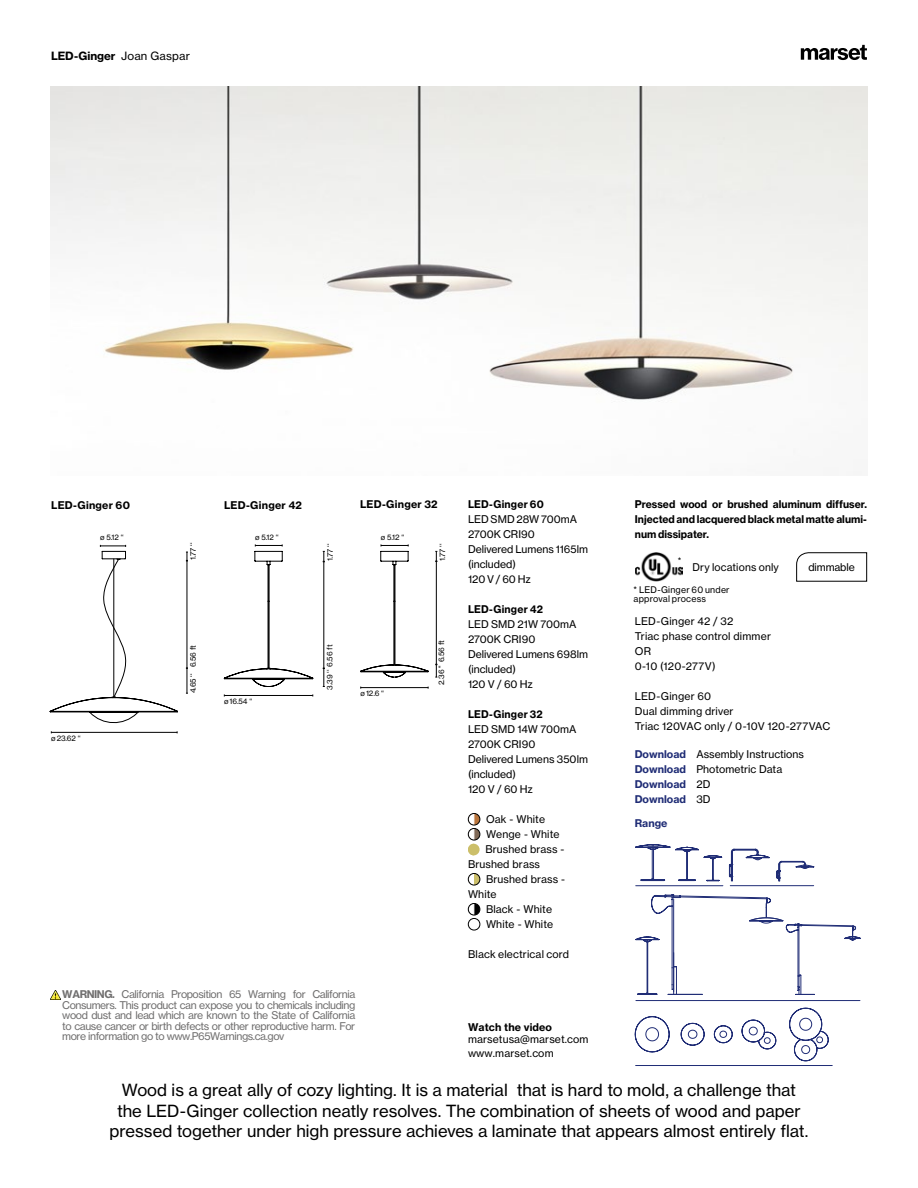
<style>
.page{position:relative;width:918px;height:1188px;background:#fff}
.page>*{position:absolute;margin:0;border:0;box-sizing:border-box;transform-origin:0 0}
.t1{font:16.5px/20.2px "N Haas Grotesk TX Pro 55 Rg";color:#000;text-align:center}
.t2{font:11.25px "N Haas Grotesk TX Pro 75 Bd";color:#000}
.t3{font:10.5px/15px "N Haas Grotesk TX Pro 55 Rg";letter-spacing:.01em;color:#000}
.t4{font:10.5px/10.5px "N Haas Grotesk TX Pro 55 Rg";letter-spacing:-.04em;color:#706f6f;text-align:justify}
.t5{font:10.5px/15px "N Haas Grotesk TX Pro 75 Bd";letter-spacing:.01em;color:#000;text-align:justify}
.t6{font:10.5px/15px "N Haas Grotesk TX Pro 75 Bd";color:#202d76}
.t7{font:10.5px "N Haas Grotesk TX Pro 55 Rg";letter-spacing:-.01em;color:#000}
.t8{font:9px/9px "N Haas Grotesk TX Pro 55 Rg";letter-spacing:.025em;color:#000}
.t9{font:7.5px "N Haas Grotesk TX Pro 55 Rg";letter-spacing:-.01em;color:#000}
.s1{font-family:"N Haas Grotesk TX Pro 55 Rg"}
.s2{font-family:"N Haas Grotesk TX Pro 75 Bd"}
.s3{font-family:"N Haas Grotesk TX Pro 75 Bd";color:#202d76}
.s4{font-family:"N Haas Grotesk TX Pro 55 Rg";color:#000}
</style>
<div class="page">
<div style="left:468px;top:813px;width:12px;height:12px;background:#ba753c;border-radius:50%"></div>
<div style="left:468px;top:813px;width:12px;height:12px;border:1px solid #000;border-radius:50%"></div>
<div style="left:468px;top:828px;width:12px;height:12px;background:#806957;border-radius:50%"></div>
<svg style="left:468px;top:813px;width:7px;height:27px"></svg>
<div style="left:468px;top:828px;width:12px;height:12px;border:1px solid #000;border-radius:50%"></div>
<div style="left:468px;top:844px;width:12px;height:11px;background:#ccbf6a;border-radius:50%"></div>
<div style="left:468px;top:844px;width:6px;height:11px;background:#ccbf6a"></div>
<div style="left:468px;top:873px;width:12px;height:12px;background:#ccbf6a;border-radius:50%"></div>
<svg style="left:468px;top:873px;width:6px;height:12px"></svg>
<div style="left:468px;top:873px;width:12px;height:12px;border:1px solid #000;border-radius:50%"></div>
<div style="left:468px;top:903px;width:12px;height:12px;background:#000;border-radius:50%"></div>
<div style="left:468px;top:903px;width:12px;height:12px;border:1px solid #000;border-radius:50%"></div>
<svg style="left:468px;top:903px;width:7px;height:27px"></svg>
<div style="left:468px;top:918px;width:12px;height:12px;border:1px solid #000;border-radius:50%"></div>
<img style="left:51px;top:87px;width:816px;height:313px">
<svg style="left:801px;top:45px;width:66px;height:15px"></svg>
<hr style="left:187px;top:561px;width:1px;height:107px;background:#000">
<svg style="left:186px;top:668px;width:2px;height:26px"></svg>
<hr style="left:224px;top:695px;width:89px;height:1px;background:#000">
<hr style="left:324px;top:562px;width:1px;height:106px;background:#000">
<svg style="left:323px;top:668px;width:2px;height:19px"></svg>
<hr style="left:361px;top:687px;width:67px;height:1px;background:#000">
<hr style="left:436px;top:561px;width:1px;height:103px;background:#000">
<svg style="left:435px;top:664px;width:2px;height:14px"></svg>
<img style="left:635px;top:552px;width:47px;height:29px">
<svg style="left:323px;top:551px;width:2px;height:12px"></svg>
<svg style="left:435px;top:551px;width:2px;height:11px"></svg>
<svg style="left:186px;top:552px;width:2px;height:10px"></svg>
<svg style="left:224px;top:544px;width:89px;height:143px"></svg>
<svg style="left:360px;top:544px;width:69px;height:134px"></svg>
<svg style="left:729px;top:849px;width:41px;height:33px"></svg>
<svg style="left:777px;top:861px;width:37px;height:21px"></svg>
<hr style="left:730px;top:885px;width:84px;height:1px;background:#202d76">
<svg style="left:635px;top:894px;width:226px;height:172px"></svg>
<hr style="left:636px;top:885px;width:87px;height:1px;background:#202d76">
<svg style="left:635px;top:844px;width:87px;height:37px"></svg>
<svg style="left:796px;top:552px;width:71px;height:30px"></svg>
<svg style="left:51px;top:990px;width:10px;height:9px"></svg>
<svg style="left:50px;top:545px;width:128px;height:188px"></svg>
<p class="t2" style="left:51px;top:49px;width:141px">LED-Ginger <span class="s1">Joan Gaspar</span></p>
<p class="t5" style="left:51px;top:498px;width:80px">LED-Ginger 60</p>
<p class="t5" style="left:224px;top:498px;width:79px">LED-Ginger 42</p>
<p class="t5" style="left:360px;top:497px;width:79px">LED-Ginger 32</p>
<p class="t9" style="left:100px;top:533px;width:25px">ø 5.12 ‘‘</p>
<p class="t9" style="left:255px;top:532px;width:25px">ø 5.12 ‘‘</p>
<p class="t9" style="left:381px;top:532px;width:25px">ø 5.12 ‘‘</p>
<p class="t9" style="left:189px;top:560px;width:19px;rotate:-90deg">1.77 ‘‘</p>
<p class="t9" style="left:438px;top:561px;width:19px;rotate:-90deg">1.77 ‘‘</p>
<p class="t9" style="left:325px;top:561px;width:19px;rotate:-90deg">1.77 ‘‘</p>
<p class="t9" style="left:51px;top:734px;width:31px">ø 23.62 ‘‘</p>
<p class="t9" style="left:189px;top:693px;width:50px;rotate:-90deg">4.65 ‘‘ 6.56 ft</p>
<p class="t9" style="left:224px;top:697px;width:30px">ø 16.54 ‘‘</p>
<p class="t9" style="left:325px;top:690px;width:47px;rotate:-90deg">3.39 ‘‘ 6.56 ft</p>
<p class="t9" style="left:361px;top:688px;width:25px">ø 12.6 ‘‘</p>
<p class="t9" style="left:437px;top:685px;width:46px;rotate:-90deg">2.36 ‘‘ 6.56 ft</p>
<p class="t4" style="left:62px;top:989px;width:294px"><span class="s2">WARNING.</span> California Proposition 65 Warning for California Consumers. This product can expose you to chemicals including wood dust and lead which are known to the State of California to cause cancer or birth defects or other reproductive harm. For more information go to www.P65Warnings.ca.gov</p>
<p class="t5" style="left:468px;top:497px;width:77px">LED-Ginger 60</p>
<p class="t3" style="left:468px;top:512px;width:122px">LED SMD 28W 700mA<br>2700K CRI90<br>Delivered Lumens 1165lm (included)<br>120 V / 60 Hz</p>
<p class="t5" style="left:468px;top:602px;width:76px">LED-Ginger 42</p>
<p class="t3" style="left:468px;top:617px;width:121px">LED SMD 21W 700mA<br>2700K CRI90<br>Delivered Lumens 698lm (included)<br>120 V / 60 Hz</p>
<p class="t5" style="left:468px;top:707px;width:76px">LED-Ginger 32</p>
<p class="t3" style="left:468px;top:722px;width:121px">LED SMD 14W 700mA<br>2700K CRI90<br>Delivered Lumens 350lm (included)<br>120 V / 60 Hz</p>
<p class="t3" style="left:486px;top:812px;width:61px">Oak - White</p>
<p class="t3" style="left:486px;top:827px;width:75px">Wenge - White</p>
<p class="t3" style="left:485px;top:842px;width:81px">Brushed brass -</p>
<p class="t3" style="left:468px;top:857px;width:74px">Brushed brass</p>
<p class="t3" style="left:486px;top:872px;width:81px">Brushed brass -</p>
<p class="t3" style="left:468px;top:887px;width:30px">White</p>
<p class="t3" style="left:486px;top:902px;width:68px">Black - White</p>
<p class="t3" style="left:486px;top:917px;width:69px">White - White</p>
<p class="t3" style="left:468px;top:947px;width:103px">Black electrical cord</p>
<p class="t5" style="left:468px;top:1020px;width:86px">Watch the video</p>
<p class="t3" style="left:468px;top:1033px;width:122px;line-height:13.5px">marsetusa@marset.com www.marset.com</p>
<p class="t5" style="left:635px;top:497px;width:234px">Pressed wood or brushed aluminum diffuser.<br>Injected and lacquered black metal matte alumi&shy;num dissipater.</p>
<p class="t8" style="left:678px;top:556px;width:5px">*</p>
<p class="t3" style="left:692px;top:559px;width:88px">Dry locations only</p>
<p class="t8" style="left:634px;top:585px;width:98px">* LED-Ginger 60 under approval process</p>
<p class="t7" style="left:808px;top:560px;width:48px">dimmable</p>
<p class="t3" style="left:635px;top:613px;width:138px">LED-Ginger 42 / 32<br>Triac phase control dimmer<br>OR<br>0-10 (120-277V)</p>
<p class="t3" style="left:635px;top:688px;width:197px">LED-Ginger 60<br>Dual dimming driver<br>Triac 120VAC only / 0-10V 120-277VAC</p>
<p class="t3" style="left:635px;top:747px;width:171px"><span class="s3">Download</span> Assembly Instructions<br><span class="s3">Download</span> Photometric Data</p>
<p class="t6" style="left:635px;top:777px;width:77px">Download <span class="s4">2D<br></span>Download <span class="s4">3D</span></p>
<p class="t6" style="left:635px;top:816px;width:34px">Range</p>
<p class="t1" style="left:110px;top:1080px;width:700px">Wood is a great ally of cozy lighting. It is a material that is hard to mold, a challenge that the LED-Ginger collection neatly resolves. The combination of sheets of wood and paper pressed together under high pressure achieves a laminate that appears almost entirely flat.</p>
</div>
